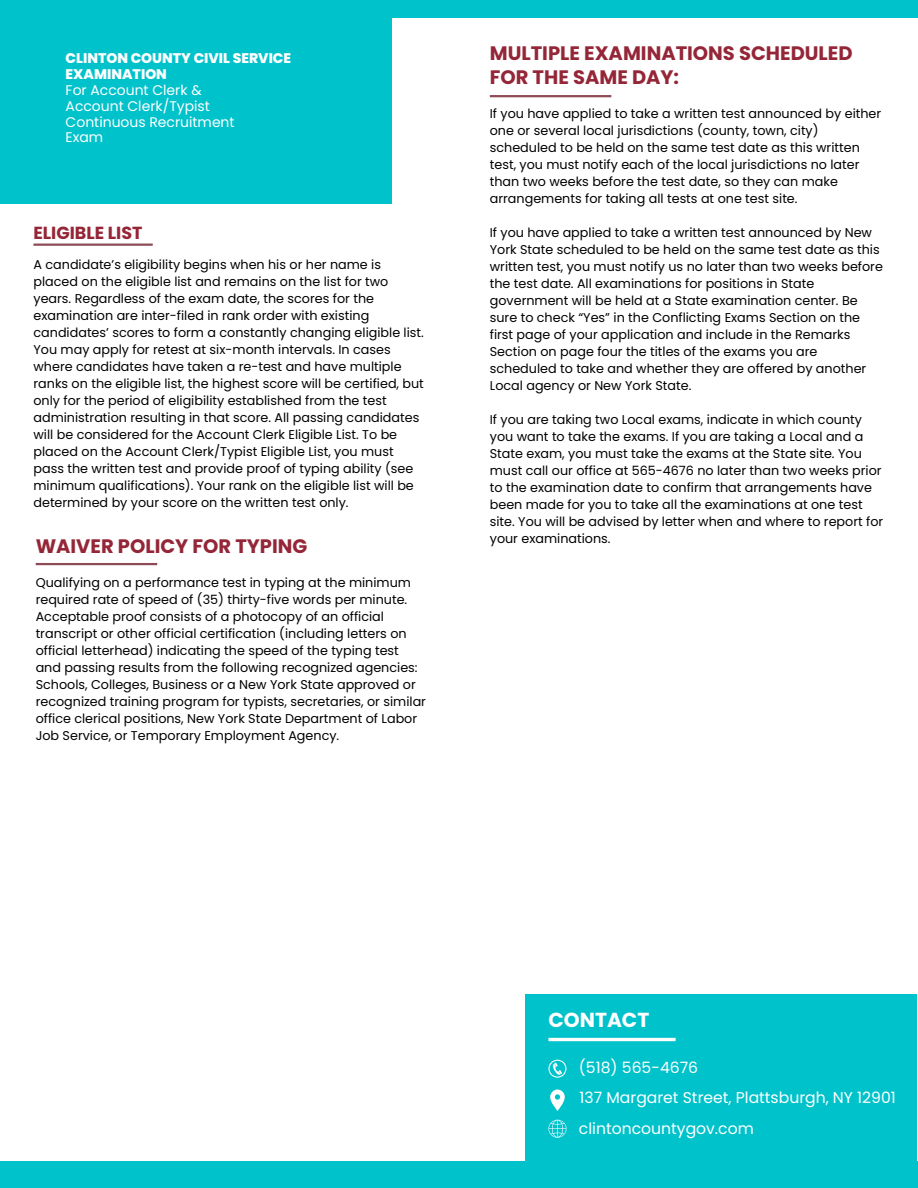
<style>
.page{position:relative;width:918px;height:1188px;background:#fff}
.page>*{position:absolute;margin:0;border:0;box-sizing:border-box;transform-origin:0 0}
.t1{font:700 20.25px "Poppins";color:#fff}
.t2{font:700 19.5px/23.7px "Poppins";color:#942637}
.t3{font:700 17.55px "Poppins";color:#942637}
.t4{font:15.6px "Poppins";color:#fff}
.t5{font:13.95px/15.8px "Poppins";color:#fff}
.t6{font:800 13.95px/15.8px "Poppins";color:#fff}
.t7{font:12.75px/17px "Poppins";color:#000}
</style>
<div class="page">
<div style="left:0;top:1162px;width:918px;height:26px;background:#00c2cb"></div>
<div style="left:0;top:0;width:918px;height:18px;background:#00c2cb"></div>
<div style="left:0;top:0;width:392px;height:204px;background:#00c2cb"></div>
<div style="left:526px;top:994px;width:391px;height:167px;background:#00c2cb"></div>
<hr style="left:548px;top:1038px;width:128px;height:3px;background:#fff">
<svg style="left:550px;top:1090px;width:15px;height:21px"></svg>
<svg style="left:548px;top:1060px;width:18px;height:18px"></svg>
<svg style="left:548px;top:1120px;width:18px;height:18px"></svg>
<hr style="left:490px;top:95px;width:121px;height:2px;background:#8d4b55">
<hr style="left:36px;top:563px;width:121px;height:2px;background:#8d4b55">
<hr style="left:33px;top:244px;width:120px;height:2px;background:#8d4b55">
<p class="t6" style="left:66px;top:50px;width:227px">CLINTON COUNTY CIVIL SERVICE<br>EXAMINATION</p>
<p class="t5" style="left:66px;top:82px;width:170px">For Account Clerk &amp;<br>Account Clerk/Typist<br>Continuous Recruitment<br>Exam</p>
<h3 class="t3" style="left:33px;top:220px;width:111px">ELIGIBLE LIST</h3>
<p class="t7" style="left:33px;top:256px;width:392px">A candidate’s eligibility begins when his or her name is placed on the eligible list and remains on the list for two years. Regardless of the exam date, the scores for the examination are inter-filed in rank order with existing candidates’ scores to form a constantly changing eligible list.<br>You may apply for retest at six-month intervals. In cases where candidates have taken a re-test and have multiple ranks on the eligible list, the highest score will be certified, but only for the period of eligibility established from the test administration resulting in that score. All passing candidates will be considered for the Account Clerk Eligible List. To be placed on the Account Clerk/Typist Eligible List, you must pass the written test and provide proof of typing ability (see minimum qualifications). Your rank on the eligible list will be determined by your score on the written test only.</p>
<h2 class="t2" style="left:36px;top:534px;width:273px">WAIVER POLICY FOR TYPING</h2>
<p class="t7" style="left:36px;top:574px;width:392px">Qualifying on a performance test in typing at the minimum required rate of speed of (35) thirty-five words per minute.<br>Acceptable proof consists of a photocopy of an official transcript or other official certification (including letters on official letterhead) indicating the speed of the typing test and passing results from the following recognized agencies:<br>Schools, Colleges, Business or a New York State approved or recognized training program for typists, secretaries, or similar office clerical positions, New York State Department of Labor Job Service, or Temporary Employment Agency.</p>
<h2 class="t2" style="left:490px;top:42px;width:364px">MULTIPLE EXAMINATIONS SCHEDULED<br>FOR THE SAME DAY:</h2>
<p class="t7" style="left:490px;top:105px;width:393px">If you have applied to take a written test announced by either one or several local jurisdictions (county, town, city) scheduled to be held on the same test date as this written test, you must notify each of the local jurisdictions no later than two weeks before the test date, so they can make arrangements for taking all tests at one test site.</p>
<p class="t7" style="left:490px;top:224px;width:395px">If you have applied to take a written test announced by New York State scheduled to be held on the same test date as this written test, you must notify us no later than two weeks before the test date. All examinations for positions in State government will be held at a State examination center. Be sure to check “Yes” in the Conflicting Exams Section on the first page of your application and include in the Remarks Section on page four the titles of the exams you are scheduled to take and whether they are offered by another Local agency or New York State.</p>
<p class="t7" style="left:490px;top:411px;width:395px">If you are taking two Local exams, indicate in which county you want to take the exams. If you are taking a Local and a State exam, you must take the exams at the State site. You must call our office at 565-4676 no later than two weeks prior to the examination date to confirm that arrangements have been made for you to take all the examinations at one test site. You will be advised by letter when and where to report for your examinations.</p>
<h1 class="t1" style="left:548px;top:1006px;width:102px">CONTACT</h1>
<p class="t4" style="left:579px;top:1057px;width:121px">(518) 565-4676</p>
<p class="t4" style="left:580px;top:1087px;width:318px">137 Margaret Street, Plattsburgh, NY 12901</p>
<p class="t4" style="left:579px;top:1118px;width:176px">clintoncountygov.com</p>
</div>
